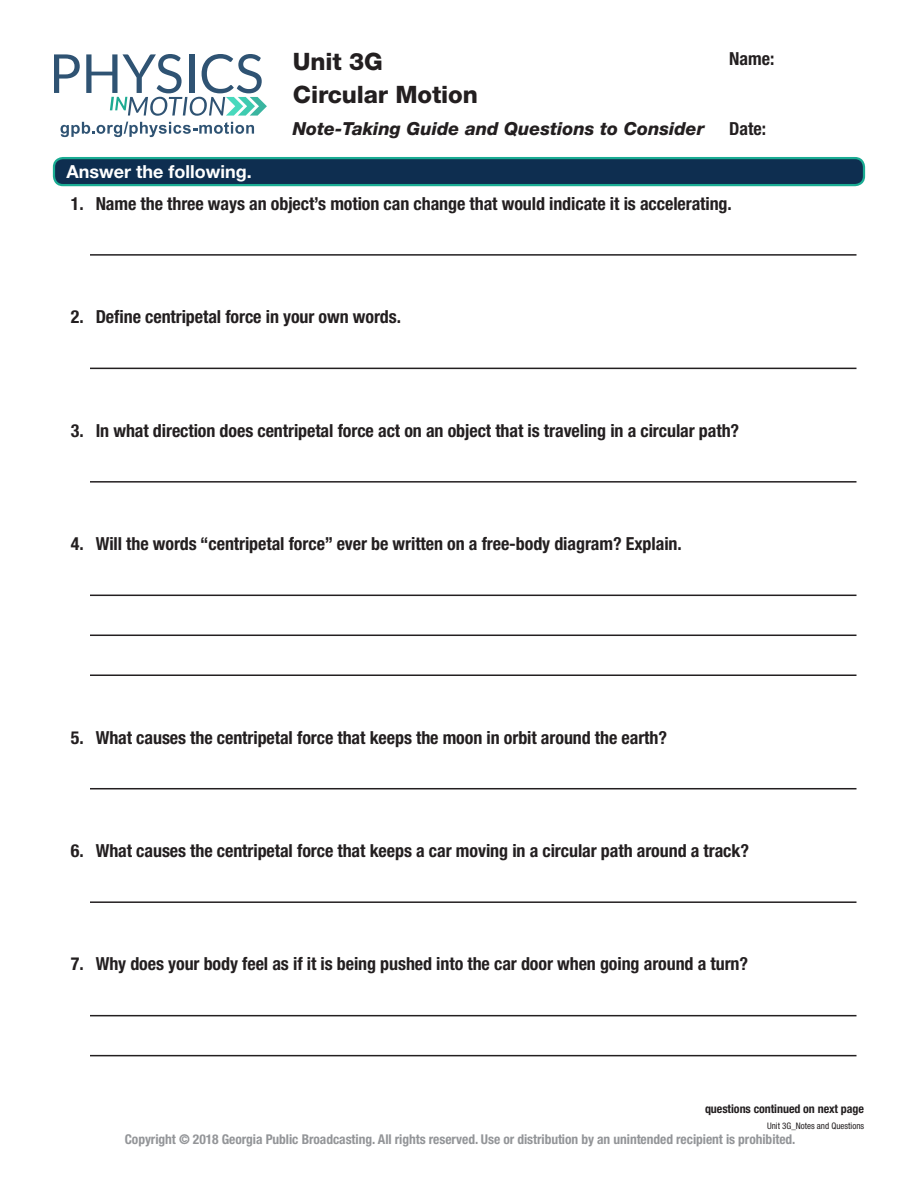
<style>
.page{position:relative;width:918px;height:1188px;background:#fff}
.page>*{position:absolute;margin:0;border:0;box-sizing:border-box;transform-origin:0 0}
.t1{font:800 24px/33.5px "Helvetica Neue LT Std";letter-spacing:-.005em;color:#231f20}
.question_style{font:700 condensed 18px "Helvetica Neue LT Std";letter-spacing:-.005em;color:#231f20}
.t2{font:italic 800 18px "Helvetica Neue LT Std";color:#231f20}
.Fillable_Blanks{font:700 18px "Helvetica Neue LT Std";color:#fff}
.t3{font:700 condensed 13.5px "Helvetica Neue LT Std";letter-spacing:-.005em;color:#939598}
.t4{font:700 condensed 12px "Helvetica Neue LT Std";letter-spacing:-.005em;color:#231f20}
.t5{font:condensed 9px "Helvetica Neue LT Std";color:#231f20}
</style>
<div class="page">
<svg style="left:54px;top:54px;width:26px;height:39px"></svg>
<svg style="left:86px;top:54px;width:181px;height:62px"></svg>
<svg style="left:61px;top:122px;width:193px;height:15px"></svg>
<div style="left:54px;top:158px;width:810px;height:27px;background:#0e2e50;border-radius:9px"></div>
<div style="left:53px;top:157px;width:812px;height:29px;border:2px solid #1aac93;border-radius:9px"></div>
<hr style="left:90px;top:254px;width:766px;height:2px;background:#231f20">
<hr style="left:90px;top:368px;width:766px;height:1px;background:#231f20">
<hr style="left:90px;top:481px;width:766px;height:2px;background:#231f20">
<hr style="left:90px;top:595px;width:766px;height:1px;background:#231f20">
<hr style="left:90px;top:635px;width:766px;height:1px;background:#231f20">
<hr style="left:90px;top:675px;width:766px;height:1px;background:#231f20">
<hr style="left:90px;top:788px;width:766px;height:1px;background:#231f20">
<hr style="left:90px;top:901px;width:766px;height:2px;background:#231f20">
<hr style="left:90px;top:1015px;width:766px;height:1px;background:#231f20">
<hr style="left:90px;top:1055px;width:766px;height:1px;background:#231f20">
<h1 class="t1" style="left:293px;top:44px;width:187px">Unit 3G<br>Circular Motion</h1>
<p class="t2" style="left:293px;top:118px;width:413px">Note-Taking Guide and Questions to Consider</p>
<p class="question_style" style="left:729px;top:48px;width:47px">Name:</p>
<p class="question_style" style="left:729px;top:118px;width:38px">Date:</p>
<p class="Fillable_Blanks" style="left:67px;top:160px;width:187px">Answer the following.</p>
<p class="question_style" style="left:71px;top:192px;width:662px">1. Name the three ways an object’s motion can change that would indicate it is accelerating.</p>
<p class="question_style" style="left:71px;top:306px;width:332px">2. Define centripetal force in your own words.</p>
<p class="question_style" style="left:71px;top:419px;width:670px">3. In what direction does centripetal force act on an object that is traveling in a circular path?</p>
<p class="question_style" style="left:71px;top:533px;width:612px">4. Will the words “centripetal force” ever be written on a free-body diagram? Explain.</p>
<p class="question_style" style="left:71px;top:726px;width:598px">5. What causes the centripetal force that keeps the moon in orbit around the earth?</p>
<p class="question_style" style="left:71px;top:840px;width:680px">6. What causes the centripetal force that keeps a car moving in a circular path around a track?</p>
<p class="question_style" style="left:71px;top:953px;width:679px">7. Why does your body feel as if it is being pushed into the car door when going around a turn?</p>
<p class="t4" style="left:705px;top:1102px;width:160px">questions continued on next page</p>
<p class="t5" style="left:767px;top:1121px;width:99px">Unit 3G_Notes and Questions</p>
<p class="t3" style="left:125px;top:1131px;width:672px">Copyright © 2018 Georgia Public Broadcasting. All rights reserved. Use or distribution by an unintended recipient is prohibited.</p>
</div>
